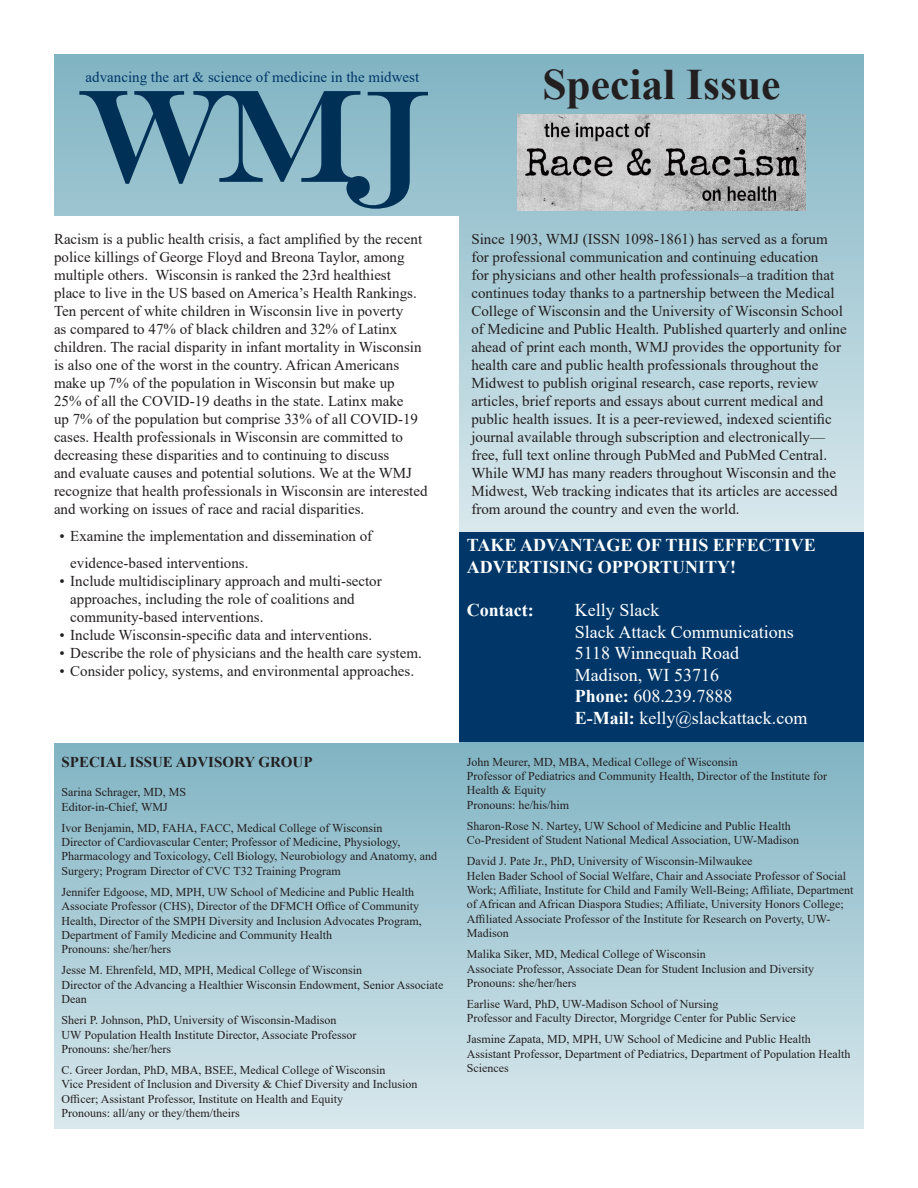
<style>
.page{position:relative;width:918px;height:1188px;background:#fff}
.page>*{position:absolute;margin:0;border:0;box-sizing:border-box;transform-origin:0 0}
.t1{font:700 43.5px "Times New Roman";color:#231f20}
.t2{font:18px/21.6px "Times New Roman";color:#fff}
.t3{font:700 18px/21.6px "Times New Roman";color:#fff}
.t4{font:15px/18px "Times New Roman";color:#231f20}
.t5{font:15px "Times New Roman";color:#003768}
.t6{font:700 15px "Times New Roman";color:#231f20}
.t7{font:12px/14.4px "Times New Roman";color:#231f20}
.s1{font-weight:700}
</style>
<div class="page">
<div style="left:458px;top:531px;width:406px;height:211px;background:#003768"></div>
<div style="left:54px;top:742px;width:810px;height:386px;background:linear-gradient(to bottom,#80b3c3,#d8e8ed)"></div>
<div style="left:54px;top:55px;width:810px;height:476px;background:linear-gradient(to bottom,#80b3c3,#d8e8ed)"></div>
<div style="left:54px;top:216px;width:405px;height:526px;background:#fff"></div>
<svg style="left:79px;top:91px;width:349px;height:118px;background:#6895a9"></svg>
<img style="left:518px;top:114px;width:288px;height:97px">
<p class="t5" style="left:86px;top:67px;width:335px">advancing the art &amp; science of medicine in the midwest</p>
<p class="t1" style="left:542px;top:53px;width:240px">Special Issue</p>
<p class="t4" style="left:54px;top:229px;width:375px">Racism is a public health crisis, a fact amplified by the recent police killings of George Floyd and Breona Taylor, among multiple others. Wisconsin is ranked the 23rd healthiest<br>place to live in the US based on America’s Health Rankings.<br>Ten percent of white children in Wisconsin live in poverty<br>as compared to 47% of black children and 32% of Latinx children. The racial disparity in infant mortality in Wisconsin is also one of the worst in the country. African Americans make up 7% of the population in Wisconsin but make up<br>25% of all the COVID-19 deaths in the state. Latinx make<br>up 7% of the population but comprise 33% of all COVID-19 cases. Health professionals in Wisconsin are committed to decreasing these disparities and to continuing to discuss<br>and evaluate causes and potential solutions. We at the WMJ recognize that health professionals in Wisconsin are interested and working on issues of race and racial disparities.</p>
<p class="t4" style="left:70px;top:522px;width:304px;line-height:27px;text-indent:-11px">• Examine the implementation and dissemination of evidence-based interventions.</p>
<p class="t4" style="left:70px;top:571px;width:313px;text-indent:-11px">• Include multidisciplinary approach and multi-sector approaches, including the role of coalitions and community-based interventions.</p>
<p class="t4" style="left:59px;top:625px;width:314px">• Include Wisconsin-specific data and interventions.</p>
<p class="t4" style="left:59px;top:643px;width:364px">• Describe the role of physicians and the health care system.</p>
<p class="t4" style="left:59px;top:661px;width:356px">• Consider policy, systems, and environmental approaches.</p>
<p class="t6" style="left:62px;top:752px;width:253px">SPECIAL ISSUE ADVISORY GROUP</p>
<p class="t7" style="left:62px;top:785px;width:126px">Sarina Schrager, MD, MS</p>
<p class="t7" style="left:62px;top:799px;width:108px">Editor-in-Chief, WMJ</p>
<p class="t7" style="left:62px;top:820px;width:322px">Ivor Benjamin, MD, FAHA, FACC, Medical College of Wisconsin</p>
<p class="t7" style="left:62px;top:834px;width:377px">Director of Cardiovascular Center; Professor of Medicine, Physiology,<br>Pharmacology and Toxicology, Cell Biology, Neurobiology and Anatomy, and<br>Surgery; Program Director of CVC T32 Training Program</p>
<p class="t7" style="left:62px;top:884px;width:354px">Jennifer Edgoose, MD, MPH, UW School of Medicine and Public Health</p>
<p class="t7" style="left:62px;top:899px;width:362px">Associate Professor (CHS), Director of the DFMCH Office of Community<br>Health, Director of the SMPH Diversity and Inclusion Advocates Program,<br>Department of Family Medicine and Community Health</p>
<p class="t7" style="left:62px;top:942px;width:111px">Pronouns: she/her/hers</p>
<p class="t7" style="left:62px;top:963px;width:302px">Jesse M. Ehrenfeld, MD, MPH, Medical College of Wisconsin</p>
<p class="t7" style="left:62px;top:977px;width:383px">Director of the Advancing a Healthier Wisconsin Endowment, Senior Associate<br>Dean</p>
<p class="t7" style="left:62px;top:1013px;width:276px">Sheri P. Johnson, PhD, University of Wisconsin-Madison</p>
<p class="t7" style="left:62px;top:1027px;width:296px">UW Population Health Institute Director, Associate Professor</p>
<p class="t7" style="left:62px;top:1041px;width:111px">Pronouns: she/her/hers</p>
<p class="t7" style="left:62px;top:1062px;width:325px">C. Greer Jordan, PhD, MBA, BSEE, Medical College of Wisconsin</p>
<p class="t7" style="left:62px;top:1077px;width:357px">Vice President of Inclusion and Diversity &amp; Chief Diversity and Inclusion<br>Officer; Assistant Professor, Institute on Health and Equity</p>
<p class="t7" style="left:62px;top:1106px;width:180px">Pronouns: all/any or they/them/theirs</p>
<p class="t4" style="left:471px;top:229px;width:377px">Since 1903, WMJ (ISSN 1098-1861) has served as a forum for professional communication and continuing education<br>for physicians and other health professionals–a tradition that continues today thanks to a partnership between the Medical College of Wisconsin and the University of Wisconsin School of Medicine and Public Health. Published quarterly and online ahead of print each month, WMJ provides the opportunity for</p>
<p class="t4" style="left:471px;top:355px;width:368px">health care and public health professionals throughout the Midwest to publish original research, case reports, review articles, brief reports and essays about current medical and public health issues. It is a peer-reviewed, indexed scientific journal available through subscription and electronically— free, full text online through PubMed and PubMed Central.<br>While WMJ has many readers throughout Wisconsin and the Midwest, Web tracking indicates that its articles are accessed from around the country and even the world.</p>
<p class="t3" style="left:467px;top:534px;width:351px">TAKE ADVANTAGE OF THIS EFFECTIVE<br>ADVERTISING OPPORTUNITY!</p>
<p class="t3" style="left:467px;top:599px;width:68px">Contact:</p>
<p class="t2" style="left:575px;top:599px;width:220px">Kelly Slack<br>Slack Attack Communications</p>
<p class="t2" style="left:575px;top:642px;width:166px">5118 Winnequah Road<br>Madison, WI 53716</p>
<p class="t2" style="left:575px;top:685px;width:159px"><span class="s1">Phone:</span> 608.239.7888</p>
<p class="t2" style="left:575px;top:707px;width:234px"><span class="s1">E-Mail:</span> kelly@slackattack.com</p>
<p class="t7" style="left:467px;top:754px;width:272px">John Meurer, MD, MBA, Medical College of Wisconsin</p>
<p class="t7" style="left:467px;top:768px;width:362px">Professor of Pediatrics and Community Health, Director of the Institute for<br>Health &amp; Equity</p>
<p class="t7" style="left:467px;top:797px;width:104px">Pronouns: he/his/him</p>
<p class="t7" style="left:467px;top:818px;width:325px">Sharon-Rose N. Nartey, UW School of Medicine and Public Health</p>
<p class="t7" style="left:467px;top:833px;width:334px">Co-President of Student National Medical Association, UW-Madison</p>
<p class="t7" style="left:467px;top:854px;width:287px">David J. Pate Jr., PhD, University of Wisconsin-Milwaukee</p>
<p class="t7" style="left:467px;top:868px;width:388px">Helen Bader School of Social Welfare, Chair and Associate Professor of Social Work; Affiliate, Institute for Child and Family Well-Being; Affiliate, Department of African and African Diaspora Studies; Affiliate, University Honors College; Affiliated Associate Professor of the Institute for Research on Poverty, UW-Madison</p>
<p class="t7" style="left:467px;top:947px;width:240px">Malika Siker, MD, Medical College of Wisconsin</p>
<p class="t7" style="left:467px;top:961px;width:349px">Associate Professor, Associate Dean for Student Inclusion and Diversity</p>
<p class="t7" style="left:467px;top:975px;width:111px">Pronouns: she/her/hers</p>
<p class="t7" style="left:467px;top:996px;width:253px">Earlise Ward, PhD, UW-Madison School of Nursing</p>
<p class="t7" style="left:467px;top:1011px;width:330px">Professor and Faculty Director, Morgridge Center for Public Service</p>
<p class="t7" style="left:467px;top:1032px;width:346px">Jasmine Zapata, MD, MPH, UW School of Medicine and Public Health</p>
<p class="t7" style="left:467px;top:1046px;width:385px">Assistant Professor, Department of Pediatrics, Department of Population Health<br>Sciences</p>
</div>
